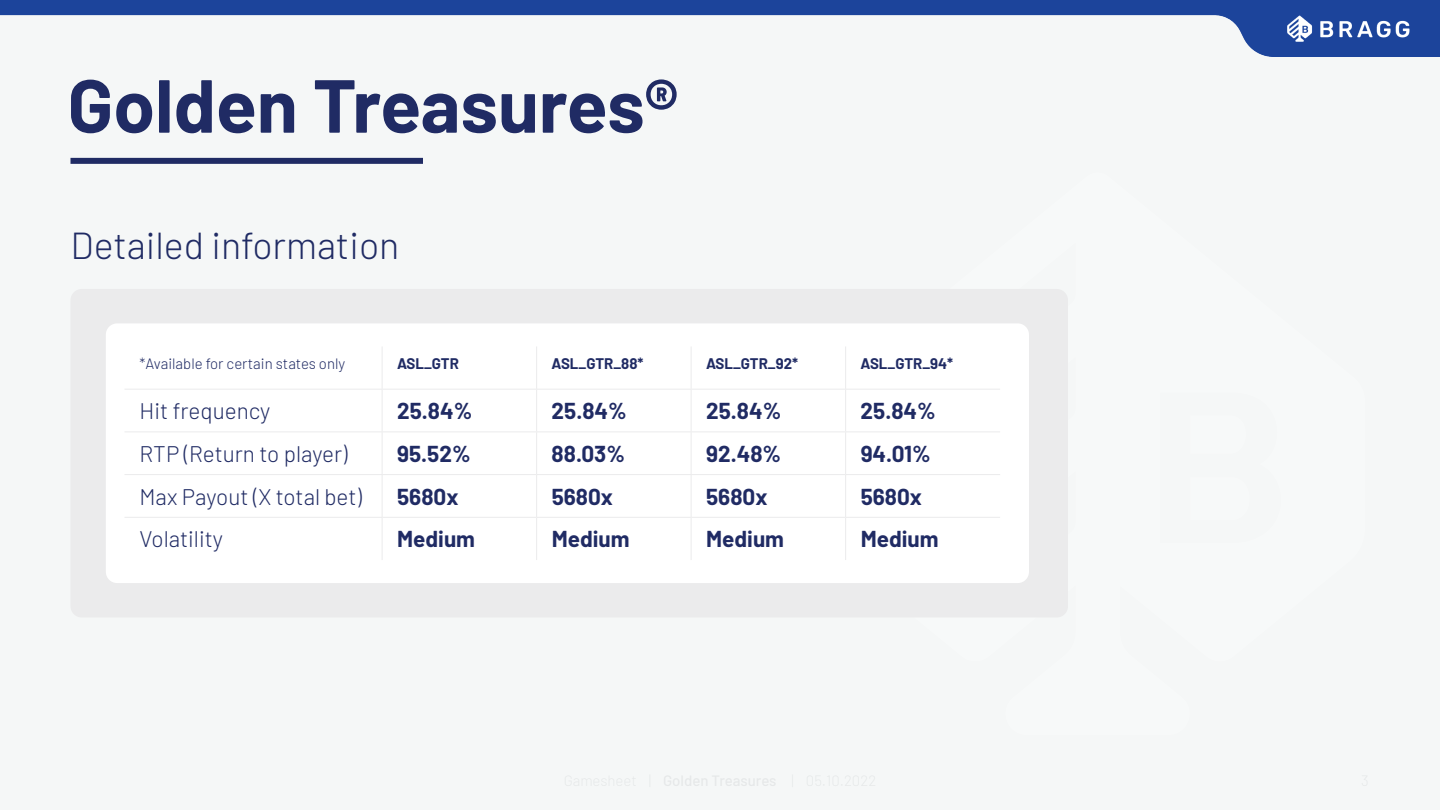
<style>
.page{position:relative;width:1440px;height:810px;background:#f5f7f7}
.page>*{position:absolute;margin:0;border:0;box-sizing:border-box;transform-origin:0 0}
.t1{font:700 75px "Barlow";color:#202b64}
.t2{font:300 37.5px "Barlow";color:#202b64}
.t3{font:700 22.5px "Barlow";color:#202b64}
.t4{font:300 22.5px "Barlow";color:#202b64}
.t5{font:700 15px "Barlow";color:#202b64}
.t6{font:300 15px "Barlow";color:#202b64}
</style>
<div class="page">
<img style="left:0;top:0;width:1440px;height:57px">
<div style="left:70px;top:158px;width:353px;height:6px;background:#202b64"></div>
<div style="left:70px;top:289px;width:998px;height:328px;background:#ebebec;border-radius:11px"></div>
<div style="left:106px;top:323px;width:923px;height:260px;background:#fff;border-radius:11px"></div>
<svg style="left:125px;top:388px;width:875px;height:44px"></svg>
<hr style="left:124px;top:389px;width:258px;height:1px;background:#ebebec">
<hr style="left:382px;top:389px;width:155px;height:1px;background:#ebebec">
<hr style="left:537px;top:389px;width:154px;height:1px;background:#ebebec">
<hr style="left:691px;top:389px;width:155px;height:1px;background:#ebebec">
<hr style="left:846px;top:389px;width:154px;height:1px;background:#ebebec">
<hr style="left:124px;top:517px;width:258px;height:1px;background:#ebebec">
<hr style="left:382px;top:517px;width:155px;height:1px;background:#ebebec">
<hr style="left:537px;top:517px;width:154px;height:1px;background:#ebebec">
<hr style="left:691px;top:517px;width:155px;height:1px;background:#ebebec">
<hr style="left:846px;top:517px;width:154px;height:1px;background:#ebebec">
<hr style="left:124px;top:432px;width:258px;height:1px;background:#ebebec">
<hr style="left:382px;top:432px;width:155px;height:1px;background:#ebebec">
<hr style="left:537px;top:432px;width:154px;height:1px;background:#ebebec">
<hr style="left:691px;top:432px;width:155px;height:1px;background:#ebebec">
<hr style="left:846px;top:432px;width:154px;height:1px;background:#ebebec">
<hr style="left:124px;top:474px;width:258px;height:1px;background:#ebebec">
<hr style="left:382px;top:474px;width:155px;height:1px;background:#ebebec">
<hr style="left:537px;top:474px;width:154px;height:1px;background:#ebebec">
<hr style="left:691px;top:474px;width:155px;height:1px;background:#ebebec">
<hr style="left:846px;top:474px;width:154px;height:1px;background:#ebebec">
<hr style="left:382px;top:346px;width:1px;height:43px;background:#ebebec">
<hr style="left:382px;top:390px;width:1px;height:42px;background:#ebebec">
<hr style="left:382px;top:432px;width:1px;height:42px;background:#ebebec">
<hr style="left:382px;top:475px;width:1px;height:42px;background:#ebebec">
<hr style="left:382px;top:518px;width:1px;height:42px;background:#ebebec">
<hr style="left:536px;top:346px;width:1px;height:43px;background:#ebebec">
<hr style="left:536px;top:390px;width:1px;height:42px;background:#ebebec">
<hr style="left:536px;top:432px;width:1px;height:42px;background:#ebebec">
<hr style="left:536px;top:475px;width:1px;height:42px;background:#ebebec">
<hr style="left:536px;top:518px;width:1px;height:42px;background:#ebebec">
<hr style="left:691px;top:346px;width:1px;height:43px;background:#ebebec">
<hr style="left:845px;top:346px;width:1px;height:43px;background:#ebebec">
<hr style="left:691px;top:390px;width:1px;height:42px;background:#ebebec">
<hr style="left:845px;top:390px;width:1px;height:42px;background:#ebebec">
<hr style="left:691px;top:432px;width:1px;height:42px;background:#ebebec">
<hr style="left:845px;top:432px;width:1px;height:42px;background:#ebebec">
<hr style="left:691px;top:475px;width:1px;height:42px;background:#ebebec">
<hr style="left:845px;top:475px;width:1px;height:42px;background:#ebebec">
<hr style="left:691px;top:518px;width:1px;height:42px;background:#ebebec">
<hr style="left:845px;top:518px;width:1px;height:42px;background:#ebebec">
<h1 class="t1" style="left:68px;top:50px;width:612px">Golden Treasures®</h1>
<h2 class="t2" style="left:70px;top:219px;width:330px">Detailed information</h2>
<p class="t6" style="left:140px;top:353px;width:207px">*Available for certain states only</p>
<p class="t5" style="left:397px;top:352px;width:63px">ASL_GTR</p>
<p class="t5" style="left:552px;top:352px;width:93px">ASL_GTR_88*</p>
<p class="t5" style="left:706px;top:352px;width:93px">ASL_GTR_92*</p>
<p class="t5" style="left:861px;top:352px;width:94px">ASL_GTR_94*</p>
<p class="t4" style="left:140px;top:395px;width:132px">Hit frequency</p>
<p class="t3" style="left:397px;top:394px;width:77px">25.84%</p>
<p class="t3" style="left:552px;top:394px;width:77px">25.84%</p>
<p class="t3" style="left:706px;top:394px;width:77px">25.84%</p>
<p class="t3" style="left:861px;top:394px;width:77px">25.84%</p>
<p class="t4" style="left:140px;top:438px;width:210px">RTP (Return to player)</p>
<p class="t3" style="left:397px;top:437px;width:75px">95.52%</p>
<p class="t3" style="left:552px;top:437px;width:75px">88.03%</p>
<p class="t3" style="left:706px;top:437px;width:76px">92.48%</p>
<p class="t3" style="left:861px;top:437px;width:72px">94.01%</p>
<p class="t4" style="left:140px;top:480px;width:224px">Max Payout (X total bet)</p>
<p class="t3" style="left:397px;top:480px;width:63px">5680x</p>
<p class="t3" style="left:552px;top:480px;width:63px">5680x</p>
<p class="t3" style="left:706px;top:480px;width:63px">5680x</p>
<p class="t3" style="left:861px;top:480px;width:63px">5680x</p>
<p class="t4" style="left:140px;top:523px;width:85px">Volatility</p>
<p class="t3" style="left:397px;top:523px;width:79px">Medium</p>
<p class="t3" style="left:552px;top:523px;width:79px">Medium</p>
<p class="t3" style="left:706px;top:523px;width:79px">Medium</p>
<p class="t3" style="left:861px;top:523px;width:79px">Medium</p>
</div>
